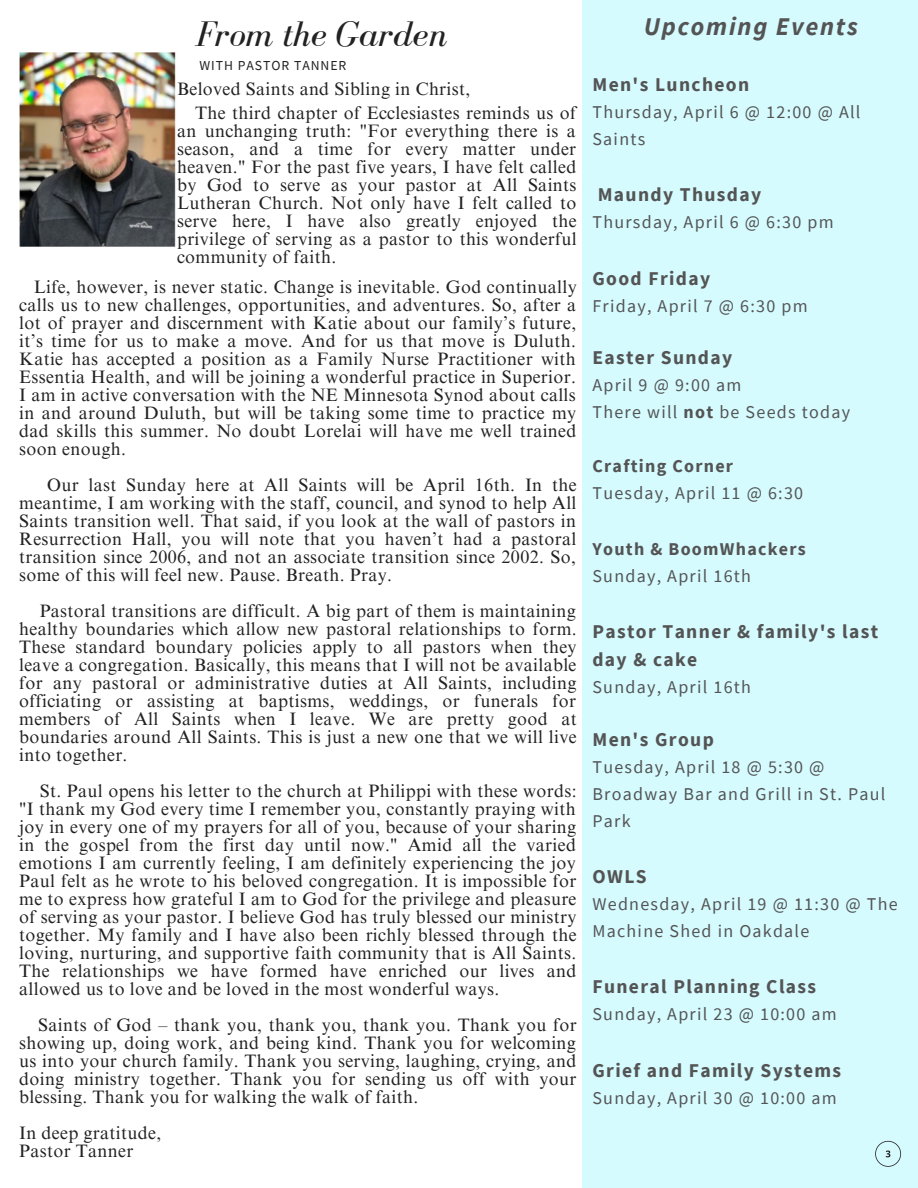
<style>
.page{position:relative;width:918px;height:1188px;background:#fff}
.page>*{position:absolute;margin:0;border:0;box-sizing:border-box;transform-origin:0 0}
.t1{font:italic 36.6px "Bodoni FLF";color:#222}
.t2{font:italic 700 25.5px "Source Sans Pro";letter-spacing:.07em;color:#545454}
.t3{font:700 19.5px/28.2px "Source Sans Pro";letter-spacing:.07em;color:#545454}
.t4{font:18px/18px "Times NRMT Pro";letter-spacing:.02em;color:#222;text-align:justify}
.t5{font:18px/27px "Source Sans Pro";letter-spacing:.07em;color:#545454}
.t6{font:700 18px "Source Sans Pro";letter-spacing:.07em;color:#545454}
.t7{font:13.8px "Source Sans Pro";letter-spacing:.07em;color:#222}
.s1{font-weight:700}
</style>
<div class="page">
<img style="left:19px;top:53px;width:158px;height:194px">
<div style="left:583px;top:0;width:335px;height:1188px;background:#d5fbff"></div>
<svg style="left:875px;top:1141px;width:26px;height:26px"></svg>
<h1 class="t1" style="left:196px;top:14px;width:253px">From the Garden</h1>
<p class="t7" style="left:200px;top:56px;width:148px">WITH PASTOR TANNER</p>
<p class="t4" style="left:195px;top:79px;width:383px;line-height:23.7px;text-indent:-18px">Beloved Saints and Sibling in Christ,<br>The third chapter of Ecclesiastes reminds us of</p>
<p class="t4" style="left:177px;top:124px;width:401px">an unchanging truth: "For everything there is a season, and a time for every matter under heaven." For the past five years, I have felt called by God to serve as your pastor at All Saints Lutheran Church. Not only have I felt called to serve here, I have also greatly enjoyed the privilege of serving as a pastor to this wonderful community of faith.</p>
<p class="t4" style="left:19px;top:280px;width:559px;text-indent:15px">Life, however, is never static. Change is inevitable. God continually calls us to new challenges, opportunities, and adventures. So, after a lot of prayer and discernment with Katie about our family’s future, it’s time for us to make a move. And for us that move is Duluth.<br>Katie has accepted a position as a Family Nurse Practitioner with Essentia Health, and will be joining a wonderful practice in Superior.<br>I am in active conversation with the NE Minnesota Synod about calls in and around Duluth, but will be taking some time to practice my dad skills this summer. No doubt Lorelai will have me well trained soon enough.</p>
<p class="t4" style="left:19px;top:478px;width:559px;text-indent:28px">Our last Sunday here at All Saints will be April 16th. In the meantime, I am working with the staff, council, and synod to help All Saints transition well. That said, if you look at the wall of pastors in Resurrection Hall, you will note that you haven’t had a pastoral transition since 2006, and not an associate transition since 2002. So, some of this will feel new. Pause. Breath. Pray.</p>
<p class="t4" style="left:19px;top:604px;width:559px;text-indent:21px">Pastoral transitions are difficult. A big part of them is maintaining healthy boundaries which allow new pastoral relationships to form.<br>These standard boundary policies apply to all pastors when they leave a congregation. Basically, this means that I will not be available for any pastoral or administrative duties at All Saints, including officiating or assisting at baptisms, weddings, or funerals for members of All Saints when I leave. We are pretty good at boundaries around All Saints. This is just a new one that we will live into together.</p>
<p class="t4" style="left:19px;top:784px;width:559px;text-indent:21px">St. Paul opens his letter to the church at Philippi with these words: "I thank my God every time I remember you, constantly praying with joy in every one of my prayers for all of you, because of your sharing in the gospel from the first day until now." Amid all the varied emotions I am currently feeling, I am definitely experiencing the joy Paul felt as he wrote to his beloved congregation. It is impossible for me to express how grateful I am to God for the privilege and pleasure of serving as your pastor. I believe God has truly blessed our ministry together. My family and I have also been richly blessed through the loving, nurturing, and supportive faith community that is All Saints.<br>The relationships we have formed have enriched our lives and allowed us to love and be loved in the most wonderful ways.</p>
<p class="t4" style="left:19px;top:1018px;width:559px;text-indent:19px">Saints of God – thank you, thank you, thank you. Thank you for showing up, doing work, and being kind. Thank you for welcoming us into your church family. Thank you serving, laughing, crying, and doing ministry together. Thank you for sending us off with your blessing. Thank you for walking the walk of faith.</p>
<p class="t4" style="left:19px;top:1126px;width:144px">In deep gratitude,<br>Pastor Tanner</p>
<h2 class="t2" style="left:644px;top:10px;width:216px">Upcoming Events</h2>
<p class="t3" style="left:592px;top:70px;width:158px">Men's Luncheon</p>
<p class="t5" style="left:592px;top:98px;width:270px">Thursday, April 6 @ 12:00 @ All<br>Saints</p>
<p class="t3" style="left:598px;top:180px;width:165px">Maundy Thusday</p>
<p class="t5" style="left:592px;top:208px;width:243px">Thursday, April 6 @ 6:30 pm</p>
<p class="t3" style="left:592px;top:263px;width:119px">Good Friday</p>
<p class="t5" style="left:592px;top:292px;width:217px">Friday, April 7 @ 6:30 pm</p>
<p class="t3" style="left:592px;top:343px;width:141px">Easter Sunday</p>
<p class="t5" style="left:592px;top:371px;width:259px">April 9 @ 9:00 am<br>There will <span class="s1">not</span> be Seeds today</p>
<p class="t6" style="left:592px;top:455px;width:142px">Crafting Corner</p>
<p class="t5" style="left:592px;top:479px;width:212px">Tuesday, April 11 @ 6:30</p>
<p class="t6" style="left:592px;top:537px;width:215px">Youth &amp; BoomWhackers</p>
<p class="t5" style="left:592px;top:562px;width:160px">Sunday, April 16th</p>
<p class="t3" style="left:592px;top:617px;width:287px">Pastor Tanner &amp; family's last day &amp; cake</p>
<p class="t5" style="left:592px;top:673px;width:160px">Sunday, April 16th</p>
<p class="t3" style="left:592px;top:725px;width:123px">Men's Group</p>
<p class="t5" style="left:592px;top:753px;width:295px">Tuesday, April 18 @ 5:30 @<br>Broadway Bar and Grill in St. Paul<br>Park</p>
<p class="t3" style="left:592px;top:862px;width:56px">OWLS</p>
<p class="t5" style="left:592px;top:890px;width:307px">Wednesday, April 19 @ 11:30 @ The<br>Machine Shed in Oakdale</p>
<p class="t3" style="left:592px;top:972px;width:225px">Funeral Planning Class</p>
<p class="t5" style="left:592px;top:1000px;width:246px">Sunday, April 23 @ 10:00 am</p>
<p class="t3" style="left:592px;top:1055px;width:250px">Grief and Family Systems</p>
<p class="t5" style="left:592px;top:1084px;width:246px">Sunday, April 30 @ 10:00 am</p>
</div>
